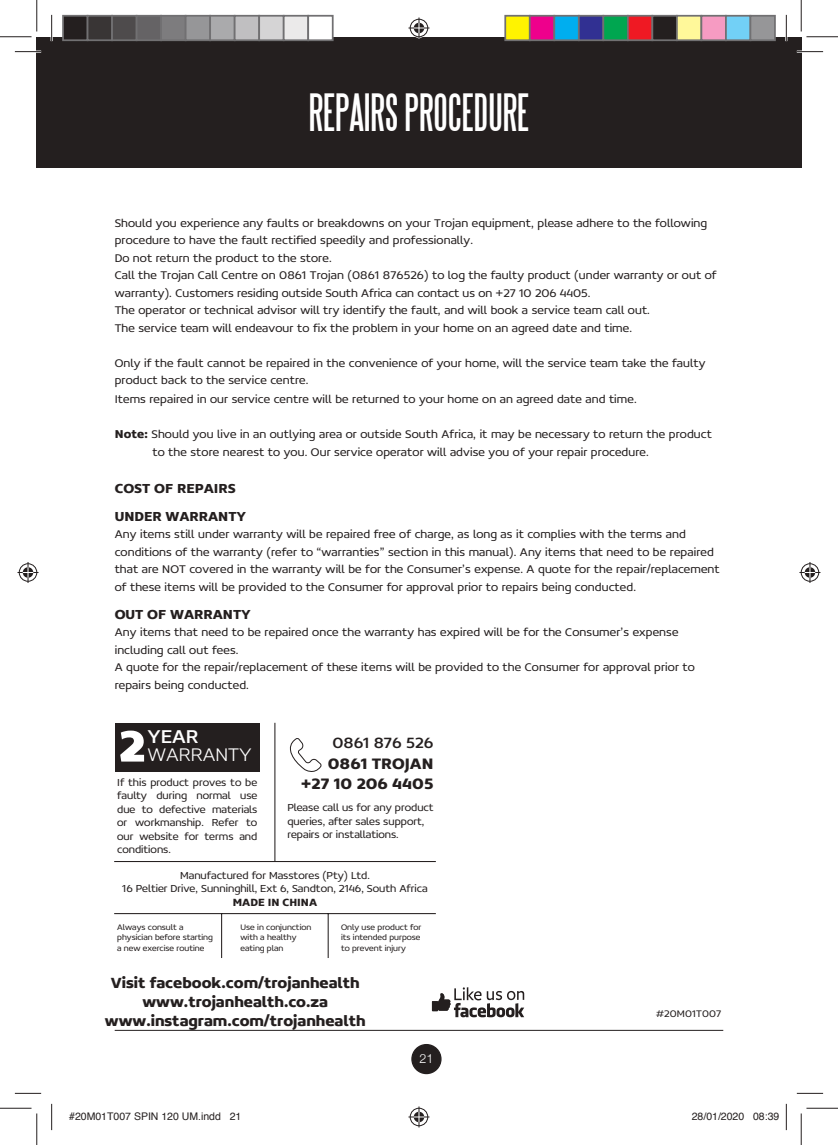
<style>
.page{position:relative;width:838px;height:1145px;background:#fff}
.page>*{position:absolute;margin:0;border:0;box-sizing:border-box;transform-origin:0 0}
.t1{font:47.25px "Steelfish";color:#fff}
.t2{font:200 20.3px "Concord";color:#fff}
.t3{font:20.3px "Concord";color:#fff}
.t4{font:700 16.28px/20.3px "Concord";color:#241f1f;text-align:right}
.t5{font:16.28px "Concord";color:#241f1f}
.t6{font:700 15.75px/19.2px "Concord";color:#241f1f;text-align:center}
.t7{font:700 14px/28px "Concord";color:#241f1f}
.t8{font:300 12.6px "Helvetica Neue";color:#fff}
.t9{font:300 12.25px/17.5px "Concord";letter-spacing:.01em;color:#241f1f}
.t10{font:300 11.2px/13.5px "Concord";color:#241f1f}
.t11{font:700 11.2px "Concord";color:#241f1f}
.t12{font:10.5px "Helvetica";color:#241f1f}
.t13{font:300 10.5px "Concord";letter-spacing:.01em;color:#241f1f}
.t14{font:300 8.75px/10.5px "Concord";color:#241f1f}
.s1{font-weight:700}
</style>
<div class="page">
<div style="left:412px;top:1045px;width:29px;height:29px;background:#241f1f;border-radius:50%"></div>
<div style="left:411px;top:1044px;width:30px;height:30px;border:1px solid #241f1f;border-radius:50%"></div>
<div style="left:37px;top:37px;width:764px;height:131px;background:#241f1f"></div>
<hr style="left:115px;top:1030px;width:608px;height:1px;background:#241f1f">
<svg style="left:432px;top:987px;width:92px;height:30px"></svg>
<hr style="left:274px;top:723px;width:1px;height:139px;background:#241f1f">
<hr style="left:221px;top:914px;width:1px;height:44px;background:#241f1f">
<hr style="left:327px;top:914px;width:1px;height:44px;background:#241f1f">
<hr style="left:114px;top:861px;width:322px;height:1px;background:#241f1f">
<hr style="left:114px;top:913px;width:322px;height:1px;background:#241f1f">
<div style="left:115px;top:723px;width:144px;height:48px;background:#241f1f"></div>
<svg style="left:120px;top:731px;width:24px;height:31px"></svg>
<svg style="left:290px;top:738px;width:32px;height:34px"></svg>
<hr style="left:15px;top:51px;width:26px;height:2px;background:#fff">
<hr style="left:796px;top:51px;width:27px;height:2px;background:#fff">
<hr style="left:51px;top:15px;width:2px;height:26px;background:#fff">
<hr style="left:785px;top:15px;width:2px;height:26px;background:#fff">
<svg style="left:15px;top:51px;width:26px;height:1px"></svg>
<svg style="left:796px;top:51px;width:27px;height:1px"></svg>
<svg style="left:15px;top:1093px;width:26px;height:1px"></svg>
<svg style="left:796px;top:1093px;width:27px;height:1px"></svg>
<svg style="left:51px;top:15px;width:1px;height:26px"></svg>
<svg style="left:51px;top:1104px;width:1px;height:26px"></svg>
<svg style="left:786px;top:15px;width:1px;height:26px"></svg>
<svg style="left:786px;top:1104px;width:1px;height:26px"></svg>
<hr style="left:0;top:36px;width:32px;height:1px;background:#241f1f">
<hr style="left:806px;top:36px;width:31px;height:1px;background:#241f1f">
<hr style="left:0;top:1108px;width:32px;height:1px;background:#241f1f">
<hr style="left:806px;top:1108px;width:31px;height:1px;background:#241f1f">
<hr style="left:36px;top:0;width:1px;height:31px;background:#241f1f">
<hr style="left:36px;top:1113px;width:1px;height:32px;background:#241f1f">
<hr style="left:800px;top:0;width:1px;height:31px;background:#241f1f">
<hr style="left:800px;top:1113px;width:1px;height:32px;background:#241f1f">
<svg style="left:408px;top:18px;width:21px;height:21px"></svg>
<svg style="left:408px;top:1106px;width:21px;height:21px"></svg>
<svg style="left:18px;top:562px;width:21px;height:21px"></svg>
<svg style="left:799px;top:562px;width:21px;height:21px"></svg>
<div style="left:63px;top:16px;width:25px;height:24px;background:#241f1f"></div>
<div style="left:62px;top:15px;width:26px;height:26px;border:2px solid #717072"></div>
<div style="left:88px;top:16px;width:24px;height:24px;background:#393535"></div>
<div style="left:87px;top:15px;width:26px;height:26px;border:2px solid #717072"></div>
<div style="left:112px;top:16px;width:25px;height:24px;background:#4e4b4c"></div>
<div style="left:111px;top:15px;width:26px;height:26px;border:2px solid #717072"></div>
<div style="left:137px;top:16px;width:24px;height:24px;background:#656365"></div>
<div style="left:136px;top:15px;width:26px;height:26px;border:2px solid #717072"></div>
<div style="left:161px;top:16px;width:25px;height:24px;background:#7d7c7e"></div>
<div style="left:160px;top:15px;width:26px;height:26px;border:2px solid #717072"></div>
<div style="left:186px;top:16px;width:24px;height:24px;background:#969698"></div>
<div style="left:185px;top:15px;width:26px;height:26px;border:2px solid #717072"></div>
<div style="left:210px;top:16px;width:25px;height:24px;background:#aaaaac"></div>
<div style="left:209px;top:15px;width:26px;height:26px;border:2px solid #717072"></div>
<div style="left:235px;top:16px;width:24px;height:24px;background:#c0bfc1"></div>
<div style="left:234px;top:15px;width:26px;height:26px;border:2px solid #717072"></div>
<div style="left:259px;top:16px;width:25px;height:24px;background:#d5d4d5"></div>
<div style="left:258px;top:15px;width:26px;height:26px;border:2px solid #717072"></div>
<div style="left:284px;top:16px;width:24px;height:24px;background:#ebeaea"></div>
<div style="left:283px;top:15px;width:26px;height:26px;border:2px solid #717072"></div>
<div style="left:308px;top:16px;width:25px;height:24px;background:#fff"></div>
<div style="left:307px;top:15px;width:26px;height:26px;border:2px solid #717072"></div>
<div style="left:505px;top:16px;width:24px;height:24px;background:#fff300"></div>
<div style="left:504px;top:15px;width:26px;height:26px;border:2px solid #717072"></div>
<div style="left:529px;top:16px;width:25px;height:24px;background:#ee008c"></div>
<div style="left:529px;top:15px;width:26px;height:26px;border:2px solid #717072"></div>
<div style="left:554px;top:16px;width:24px;height:24px;background:#00aeef"></div>
<div style="left:553px;top:15px;width:26px;height:26px;border:2px solid #717072"></div>
<div style="left:578px;top:16px;width:25px;height:24px;background:#313092"></div>
<div style="left:578px;top:15px;width:26px;height:26px;border:2px solid #717072"></div>
<div style="left:603px;top:16px;width:24px;height:24px;background:#00a650"></div>
<div style="left:602px;top:15px;width:26px;height:26px;border:2px solid #717072"></div>
<div style="left:627px;top:16px;width:25px;height:24px;background:#ef1923"></div>
<div style="left:627px;top:15px;width:26px;height:26px;border:2px solid #717072"></div>
<div style="left:652px;top:16px;width:24px;height:24px;background:#241f1f"></div>
<div style="left:651px;top:15px;width:26px;height:26px;border:2px solid #717072"></div>
<div style="left:676px;top:16px;width:25px;height:24px;background:#fff89a"></div>
<div style="left:676px;top:15px;width:26px;height:26px;border:2px solid #717072"></div>
<div style="left:701px;top:16px;width:24px;height:24px;background:#f69bc2"></div>
<div style="left:700px;top:15px;width:26px;height:26px;border:2px solid #717072"></div>
<div style="left:725px;top:16px;width:25px;height:24px;background:#72d0f6"></div>
<div style="left:725px;top:15px;width:26px;height:26px;border:2px solid #717072"></div>
<div style="left:750px;top:16px;width:24px;height:24px;background:#969698"></div>
<div style="left:749px;top:15px;width:26px;height:26px;border:2px solid #717072"></div>
<h1 class="t1" style="left:309px;top:88px;width:222px">REPAIRS PROCEDURE</h1>
<p class="t9" style="left:115px;top:214px;width:603px">Should you experience any faults or breakdowns on your Trojan equipment, please adhere to the following procedure to have the fault rectified speedily and professionally.<br>Do not return the product to the store.<br>Call the Trojan Call Centre on 0861 Trojan (0861 876526) to log the faulty product (under warranty or out of warranty). Customers residing outside South Africa can contact us on +27 10 206 4405.<br>The operator or technical advisor will try identify the fault, and will book a service team call out.<br>The service team will endeavour to fix the problem in your home on an agreed date and time.</p>
<p class="t9" style="left:115px;top:354px;width:592px">Only if the fault cannot be repaired in the convenience of your home, will the service team take the faulty product back to the service centre.</p>
<p class="t9" style="left:115px;top:391px;width:523px">Items repaired in our service centre will be returned to your home on an agreed date and time.</p>
<p class="t9" style="left:152px;top:426px;width:561px;text-indent:-38px"><span class="s1">Note:</span> Should you live in an outlying area or outside South Africa, it may be necessary to return the product to the store nearest to you. Our service operator will advise you of your repair procedure.</p>
<p class="t7" style="left:115px;top:474px;width:133px">COST OF REPAIRS<br>UNDER WARRANTY</p>
<p class="t9" style="left:115px;top:525px;width:606px">Any items still under warranty will be repaired free of charge, as long as it complies with the terms and conditions of the warranty (refer to “warranties” section in this manual). Any items that need to be repaired that are NOT covered in the warranty will be for the Consumer’s expense. A quote for the repair/replacement of these items will be provided to the Consumer for approval prior to repairs being conducted.</p>
<p class="t7" style="left:115px;top:600px;width:138px">OUT OF WARRANTY</p>
<p class="t9" style="left:115px;top:623px;width:581px">Any items that need to be repaired once the warranty has expired will be for the Consumer’s expense including call out fees.<br>A quote for the repair/replacement of these items will be provided to the Consumer for approval prior to repairs being conducted.</p>
<h2 class="t3" style="left:147px;top:725px;width:53px">YEAR</h2>
<h2 class="t2" style="left:147px;top:742px;width:106px">WARRANTY</h2>
<p class="t10" style="left:117px;top:775px;width:142px;text-align:justify">If this product proves to be faulty during normal use due to defective materials or workmanship. Refer to our website for terms and conditions.</p>
<h3 class="t5" style="left:332px;top:733px;width:102px">0861 876 526</h3>
<h3 class="t4" style="left:301px;top:753px;width:134px">0861 TROJAN +27 10 206 4405</h3>
<p class="t10" style="left:287px;top:801px;width:148px">Please call us for any product queries, after sales support, repairs or installations.</p>
<p class="t10" style="left:122px;top:869px;width:307px;text-align:center">Manufactured for Masstores (Pty) Ltd.<br>16 Peltier Drive, Sunninghill, Ext 6, Sandton, 2146, South Africa</p>
<p class="t11" style="left:233px;top:895px;width:86px">MADE IN CHINA</p>
<p class="t14" style="left:117px;top:922px;width:97px">Always consult a physician before starting a new exercise routine</p>
<p class="t14" style="left:240px;top:922px;width:72px">Use in conjunction with a healthy eating plan</p>
<p class="t14" style="left:341px;top:922px;width:82px;text-align:justify">Only use product for its intended purpose to prevent injury</p>
<p class="t6" style="left:105px;top:973px;width:262px">Visit facebook.com/trojanhealth www.trojanhealth.co.za www.instagram.com/trojanhealth</p>
<p class="t8" style="left:419px;top:1049px;width:16px">21</p>
<p class="t13" style="left:656px;top:1007px;width:66px">#20M01T007</p>
<p class="t12" style="left:69px;top:1108px;width:174px">#20M01T007 SPIN 120 UM.indd 21</p>
<p class="t12" style="left:691px;top:1108px;width:89px">28/01/2020 08:39</p>
</div>
